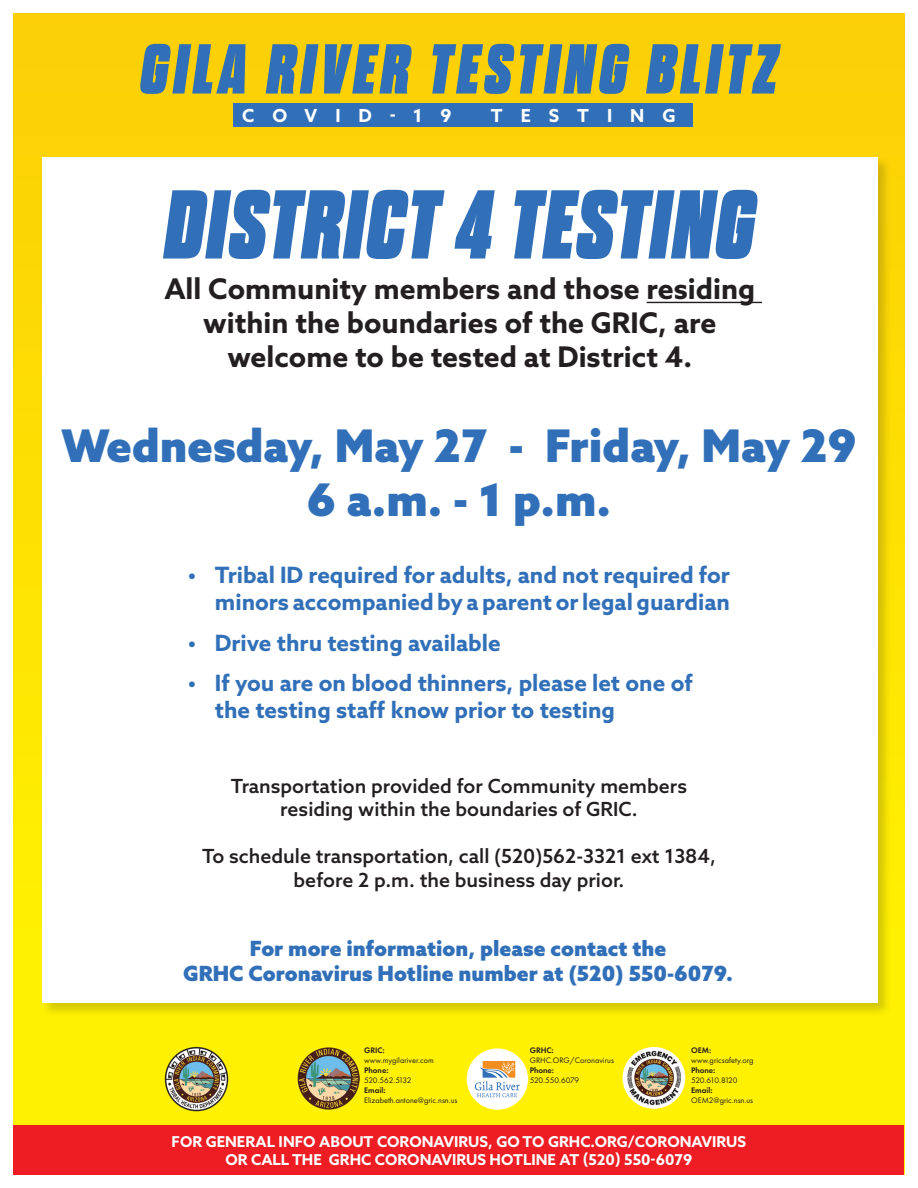
<style>
.page{position:relative;width:918px;height:1188px;background:#fff}
.page>*{position:absolute;margin:0;border:0;box-sizing:border-box;transform-origin:0 0}
.t1{font:italic 800 97.5px "Dharma Gothic E";letter-spacing:.025em;color:#3170b8}
.t2{font:italic 800 70.5px "Dharma Gothic E";letter-spacing:.075em;color:#3170b8}
.t3{font:900 45px "Azo Sans";color:#3170b8}
.t4{font:700 28.5px "Azo Sans";color:#231f20}
.t5{font:700 22.5px/27px "Azo Sans";color:#3170b8;text-align:right}
.t6{font:900 21px "Azo Sans";color:#3170b8}
.t7{font:500 19.5px "Azo Sans";color:#231f20}
.t8{font:700 18px "Azo Sans";letter-spacing:1em;color:#fff}
.t9{font:700 15px "Azo Sans";color:#fff}
.t10{font:8.25px/9.9px "Futura PT";color:#231f20}
.t11{font:8.25px/9.9px "Futura PT";letter-spacing:-.05em;color:#231f20}
.t12{font:8.25px/9.9px "Futura PT";letter-spacing:-.025em;color:#231f20}
.t13{font:600 8.25px "Futura PT";color:#231f20}
.s1{font-weight:600}
</style>
<div class="page">
<div style="left:13px;top:14px;width:891px;height:1160px;background:linear-gradient(to bottom,#fccf06,#fff700)"></div>
<div style="left:233px;top:104px;width:459px;height:23px;background:#3170b8"></div>
<div style="left:41px;top:156px;width:851px;height:862px;background:#231f20;opacity:.2"></div>
<div style="left:42px;top:158px;width:835px;height:845px;background:#fff"></div>
<img style="left:297px;top:1047px;width:63px;height:63px">
<img style="left:623px;top:1047px;width:62px;height:62px">
<div style="left:467px;top:1048px;width:61px;height:62px;background:#fff;border-radius:50%"></div>
<svg style="left:475px;top:1061px;width:45px;height:36px"></svg>
<img style="left:164px;top:1047px;width:65px;height:64px">
<hr style="left:647px;top:302px;width:115px;height:1px;background:#231f20">
<div style="left:13px;top:1125px;width:891px;height:49px;background:#ee1d23"></div>
<p class="t2" style="left:141px;top:32px;width:638px">GILA RIVER TESTING BLITZ</p>
<p class="t8" style="left:242px;top:104px;width:211px">COVID-19</p>
<p class="t8" style="left:491px;top:104px;width:186px">TESTING</p>
<p class="t1" style="left:165px;top:173px;width:591px">DISTRICT 4 TESTING</p>
<p class="t4" style="left:164px;top:270px;width:592px">All Community members and those residing</p>
<p class="t4" style="left:203px;top:304px;width:515px">within the boundaries of the GRIC, are</p>
<p class="t4" style="left:227px;top:338px;width:466px">welcome to be tested at District 4.</p>
<p class="t3" style="left:61px;top:416px;width:797px">Wednesday, May 27 - Friday, May 29</p>
<p class="t3" style="left:307px;top:470px;width:306px">6 a.m. - 1 p.m.</p>
<p class="t5" style="left:188px;top:561px;width:544px">• Tribal ID required for adults, and not required for minors accompanied by a parent or legal guardian</p>
<p class="t5" style="left:188px;top:629px;width:314px">• Drive thru testing available</p>
<p class="t5" style="left:215px;top:669px;width:479px;text-align:left;text-indent:-27px">• If you are on blood thinners, please let one of the testing staff know prior to testing</p>
<p class="t7" style="left:231px;top:773px;width:458px">Transportation provided for Community members</p>
<p class="t7" style="left:280px;top:797px;width:359px">residing within the boundaries of GRIC.</p>
<p class="t7" style="left:202px;top:843px;width:515px">To schedule transportation, call (520)562-3321 ext 1384,</p>
<p class="t7" style="left:294px;top:867px;width:332px">before 2 p.m. the business day prior.</p>
<p class="t6" style="left:250px;top:935px;width:418px">For more information, please contact the</p>
<p class="t6" style="left:183px;top:960px;width:551px">GRHC Coronavirus Hotline number at (520) 550-6079.</p>
<p class="t10" style="left:364px;top:1046px;width:71px"><span class="s1">GRIC: </span>www.mygilariver.com</p>
<p class="t11" style="left:364px;top:1066px;width:49px"><span class="s1">Phone:<br></span>520.562.5132</p>
<p class="t10" style="left:364px;top:1086px;width:95px"><span class="s1">Email:<br></span>Elizabeth.antone@gric.nsn.us</p>
<p class="t13" style="left:530px;top:1045px;width:25px">GRHC:</p>
<p class="t10" style="left:530px;top:1056px;width:86px">GRHC.ORG/Coronavirus</p>
<p class="t12" style="left:530px;top:1066px;width:51px"><span class="s1">Phone:<br></span>520.550.6079</p>
<p class="t10" style="left:691px;top:1046px;width:64px"><span class="s1">OEM: </span>www.gricsafety.org</p>
<p class="t10" style="left:691px;top:1066px;width:64px"><span class="s1">Phone:<br></span>520.610.8120<br><span class="s1">Email:<br></span>OEM2@gric.nsn.us</p>
<p class="t9" style="left:172px;top:1132px;width:576px">FOR GENERAL INFO ABOUT CORONAVIRUS, GO TO GRHC.ORG/CORONAVIRUS</p>
<p class="t9" style="left:225px;top:1150px;width:468px">OR CALL THE GRHC CORONAVIRUS HOTLINE AT (520) 550-6079</p>
</div>
